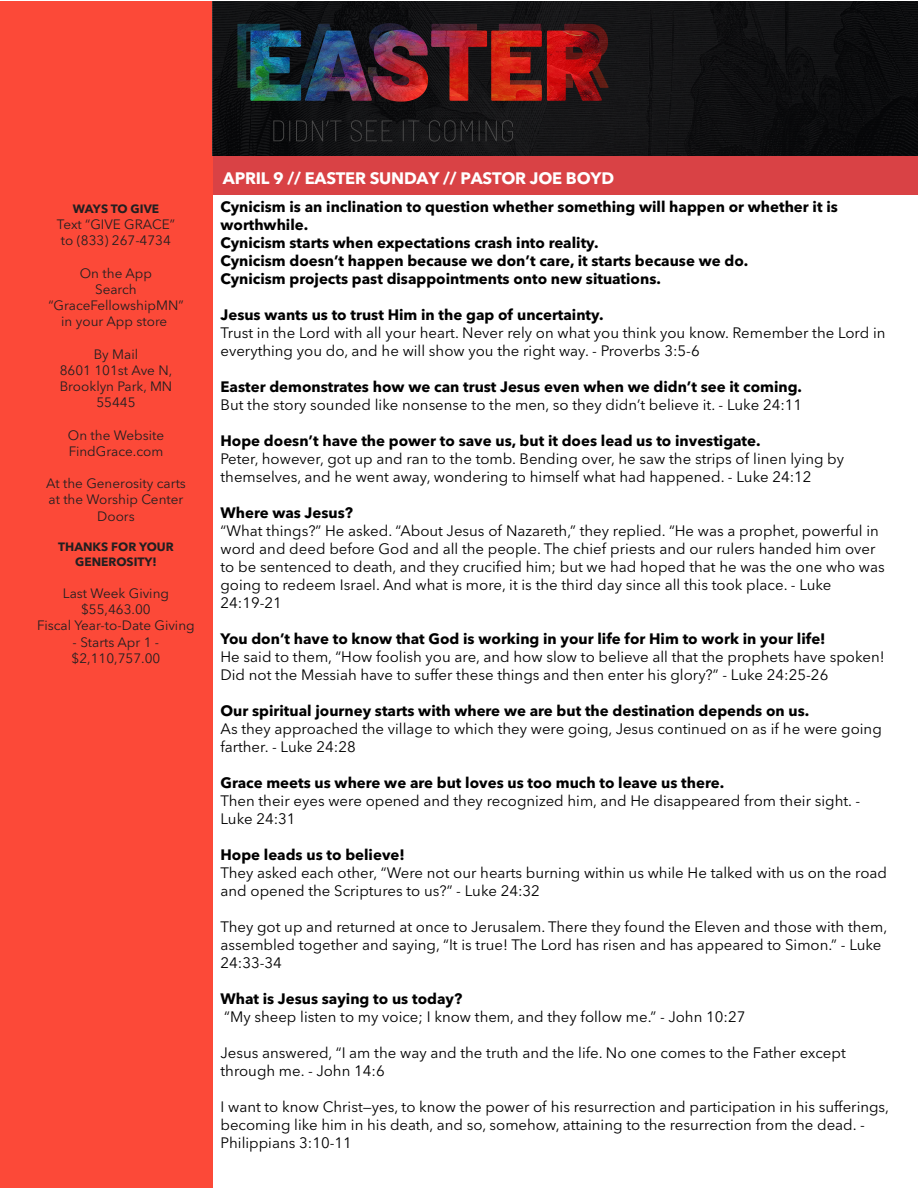
<style>
.page{position:relative;width:918px;height:1188px;background:#fff}
.page>*{position:absolute;margin:0;border:0;box-sizing:border-box;transform-origin:0 0}
.t1{font:700 16.5px "Avenir Next LT Pro";letter-spacing:-.015em;color:#fff}
.t2{font:15px/18px "Avenir Next LT Pro";color:#000}
.t3{font:700 15px/18px "Avenir Next LT Pro";color:#000}
.t4{font:13.5px/16.2px "Avenir Next LT Pro";color:#231f20;text-align:center}
.t5{font:700 12px/14.4px "Avenir Next LT Pro";color:#231f20;text-align:center}
</style>
<div class="page">
<div style="left:0;top:2px;width:213px;height:1186px;background:#fc4938"></div>
<div style="left:213px;top:156px;width:705px;height:39px;background:#d94245"></div>
<img style="left:213px;top:1px;width:705px;height:154px">
<p class="t5" style="left:73px;top:201px;width:88px">WAYS TO GIVE</p>
<p class="t4" style="left:57px;top:216px;width:120px;text-align:left">Text “GIVE GRACE” to (833) 267-4734</p>
<p class="t4" style="left:48px;top:265px;width:137px">On the App<br>Search “GraceFellowshipMN” in your App store</p>
<p class="t4" style="left:60px;top:346px;width:114px">By Mail<br>8601 101st Ave N,<br>Brooklyn Park, MN<br>55445</p>
<p class="t4" style="left:68px;top:427px;width:98px;text-align:left">On the Website<br>FindGrace.com</p>
<p class="t4" style="left:46px;top:475px;width:141px">At the Generosity carts at the Worship Center<br>Doors</p>
<p class="t5" style="left:58px;top:540px;width:117px">THANKS FOR YOUR<br>GENEROSITY!</p>
<p class="t4" style="left:37px;top:585px;width:159px">Last Week Giving $55,463.00<br>Fiscal Year-to-Date Giving</p>
<p class="t4" style="left:72px;top:634px;width:90px;text-align:left">- Starts Apr 1 - $2,110,757.00</p>
<p class="t1" style="left:223px;top:169px;width:393px">APRIL 9 // EASTER SUNDAY // PASTOR JOE BOYD</p>
<p class="t3" style="left:220px;top:198px;width:619px">Cynicism is an inclination to question whether something will happen or whether it is worthwhile.<br>Cynicism starts when expectations crash into reality.<br>Cynicism doesn’t happen because we don’t care, it starts because we do.<br>Cynicism projects past disappointments onto new situations.</p>
<p class="t3" style="left:220px;top:306px;width:385px">Jesus wants us to trust Him in the gap of uncertainty.</p>
<p class="t2" style="left:220px;top:324px;width:667px">Trust in the Lord with all your heart. Never rely on what you think you know. Remember the Lord in everything you do, and he will show you the right way. - Proverbs 3:5-6</p>
<p class="t3" style="left:220px;top:378px;width:583px">Easter demonstrates how we can trust Jesus even when we didn’t see it coming.</p>
<p class="t2" style="left:220px;top:396px;width:583px">But the story sounded like nonsense to the men, so they didn’t believe it. - Luke 24:11</p>
<p class="t3" style="left:220px;top:432px;width:542px">Hope doesn’t have the power to save us, but it does lead us to investigate.</p>
<p class="t2" style="left:220px;top:450px;width:625px">Peter, however, got up and ran to the tomb. Bending over, he saw the strips of linen lying by themselves, and he went away, wondering to himself what had happened. - Luke 24:12</p>
<p class="t3" style="left:220px;top:504px;width:134px">Where was Jesus?</p>
<p class="t2" style="left:220px;top:522px;width:666px">“What things?” He asked. “About Jesus of Nazareth,” they replied. “He was a prophet, powerful in word and deed before God and all the people. The chief priests and our rulers handed him over to be sentenced to death, and they crucified him; but we had hoped that he was the one who was going to redeem Israel. And what is more, it is the third day since all this took place. - Luke 24:19-21</p>
<p class="t3" style="left:220px;top:630px;width:607px">You don’t have to know that God is working in your life for Him to work in your life!</p>
<p class="t2" style="left:220px;top:648px;width:666px">He said to them, “How foolish you are, and how slow to believe all that the prophets have spoken!<br>Did not the Messiah have to suffer these things and then enter his glory?” - Luke 24:25-26</p>
<p class="t3" style="left:220px;top:702px;width:590px">Our spiritual journey starts with where we are but the destination depends on us.</p>
<p class="t2" style="left:220px;top:720px;width:663px">As they approached the village to which they were going, Jesus continued on as if he were going farther. - Luke 24:28</p>
<p class="t3" style="left:220px;top:774px;width:505px">Grace meets us where we are but loves us too much to leave us there.</p>
<p class="t2" style="left:220px;top:792px;width:641px">Then their eyes were opened and they recognized him, and He disappeared from their sight. -<br>Luke 24:31</p>
<p class="t3" style="left:220px;top:846px;width:186px">Hope leads us to believe!</p>
<p class="t2" style="left:220px;top:864px;width:668px">They asked each other, “Were not our hearts burning within us while He talked with us on the road and opened the Scriptures to us?” - Luke 24:32</p>
<p class="t2" style="left:220px;top:918px;width:668px">They got up and returned at once to Jerusalem. There they found the Eleven and those with them, assembled together and saying, “It is true! The Lord has risen and has appeared to Simon.” - Luke<br>24:33-34</p>
<p class="t3" style="left:220px;top:990px;width:243px">What is Jesus saying to us today?</p>
<p class="t2" style="left:224px;top:1008px;width:523px">“My sheep listen to my voice; I know them, and they follow me.” - John 10:27</p>
<p class="t2" style="left:220px;top:1044px;width:627px">Jesus answered, “I am the way and the truth and the life. No one comes to the Father except through me. - John 14:6</p>
<p class="t2" style="left:220px;top:1098px;width:670px">I want to know Christ—yes, to know the power of his resurrection and participation in his sufferings, becoming like him in his death, and so, somehow, attaining to the resurrection from the dead. -<br>Philippians 3:10-11</p>
</div>
